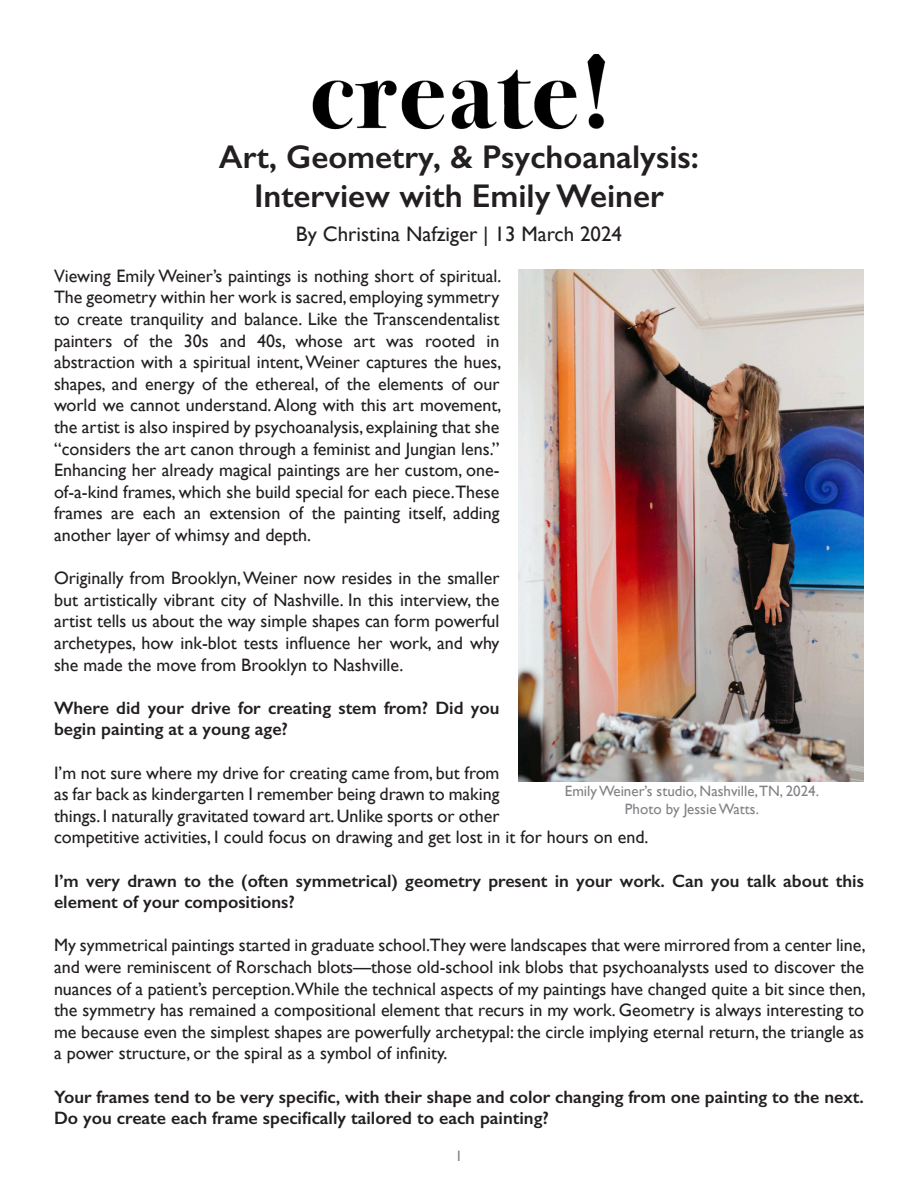
<style>
.page{position:relative;width:918px;height:1188px;background:#fff}
.page>*{position:absolute;margin:0;border:0;box-sizing:border-box;transform-origin:0 0}
.t1{font:600 33px "Gill Sans";color:#231f20}
.t2{font:21px "Gill Sans";color:#231f20}
.t3{font:18px/21.6px "Gill Sans";color:#231f20;text-align:justify}
.t4{font:600 18px/21.6px "Gill Sans";color:#231f20}
.t5{font:15px "Gill Sans";color:#808285}
</style>
<div class="page">
<img style="left:312px;top:54px;width:294px;height:76px">
<img style="left:518px;top:269px;width:346px;height:512px">
<p class="t1" style="left:219px;top:137px;width:482px">Art, Geometry, &amp; Psychoanalysis:</p>
<p class="t1" style="left:254px;top:176px;width:411px">Interview with Emily Weiner</p>
<p class="t2" style="left:296px;top:221px;width:328px">By Christina Nafziger | 13 March 2024</p>
<p class="t3" style="left:54px;top:265px;width:449px">Viewing Emily Weiner’s paintings is nothing short of spiritual.<br>The geometry within her work is sacred, employing symmetry to create tranquility and balance. Like the Transcendentalist painters of the 30s and 40s, whose art was rooted in abstraction with a spiritual intent, Weiner captures the hues, shapes, and energy of the ethereal, of the elements of our world we cannot understand. Along with this art movement, the artist is also inspired by psychoanalysis, explaining that she “considers the art canon through a feminist and Jungian lens.” Enhancing her already magical paintings are her custom, one&shy;of-a-kind frames, which she build special for each piece.These frames are each an extension of the painting itself, adding another layer of whimsy and depth.</p>
<p class="t3" style="left:54px;top:567px;width:447px">Originally from Brooklyn, Weiner now resides in the smaller but artistically vibrant city of Nashville. In this interview, the artist tells us about the way simple shapes can form powerful archetypes, how ink-blot tests influence her work, and why she made the move from Brooklyn to Nashville.</p>
<p class="t4" style="left:54px;top:697px;width:447px">Where did your drive for creating stem from? Did you begin painting at a young age?</p>
<p class="t3" style="left:54px;top:762px;width:596px;text-align:left">I’m not sure where my drive for creating came from, but from<br>as far back as kindergarten I remember being drawn to making<br>things. I naturally gravitated toward art. Unlike sports or other<br>competitive activities, I could focus on drawing and get lost in it for hours on end.</p>
<p class="t4" style="left:54px;top:870px;width:811px">I’m very drawn to the (often symmetrical) geometry present in your work. Can you talk about this element of your compositions?</p>
<p class="t3" style="left:54px;top:934px;width:813px">My symmetrical paintings started in graduate school.They were landscapes that were mirrored from a center line, and were reminiscent of Rorschach blots—those old-school ink blobs that psychoanalysts used to discover the nuances of a patient’s perception.While the technical aspects of my paintings have changed quite a bit since then, the symmetry has remained a compositional element that recurs in my work. Geometry is always interesting to me because even the simplest shapes are powerfully archetypal: the circle implying eternal return, the triangle as a power structure, or the spiral as a symbol of infinity.</p>
<p class="t4" style="left:54px;top:1086px;width:811px">Your frames tend to be very specific, with their shape and color changing from one painting to the next.<br>Do you create each frame specifically tailored to each painting?</p>
<p class="t5" style="left:455px;top:1147px;width:9px">1</p>
<p class="t5" style="left:565px;top:782px;width:256px">Emily Weiner’s studio, Nashville,TN, 2024.</p>
<p class="t5" style="left:625px;top:800px;width:136px">Photo by Jessie Watts.</p>
</div>
